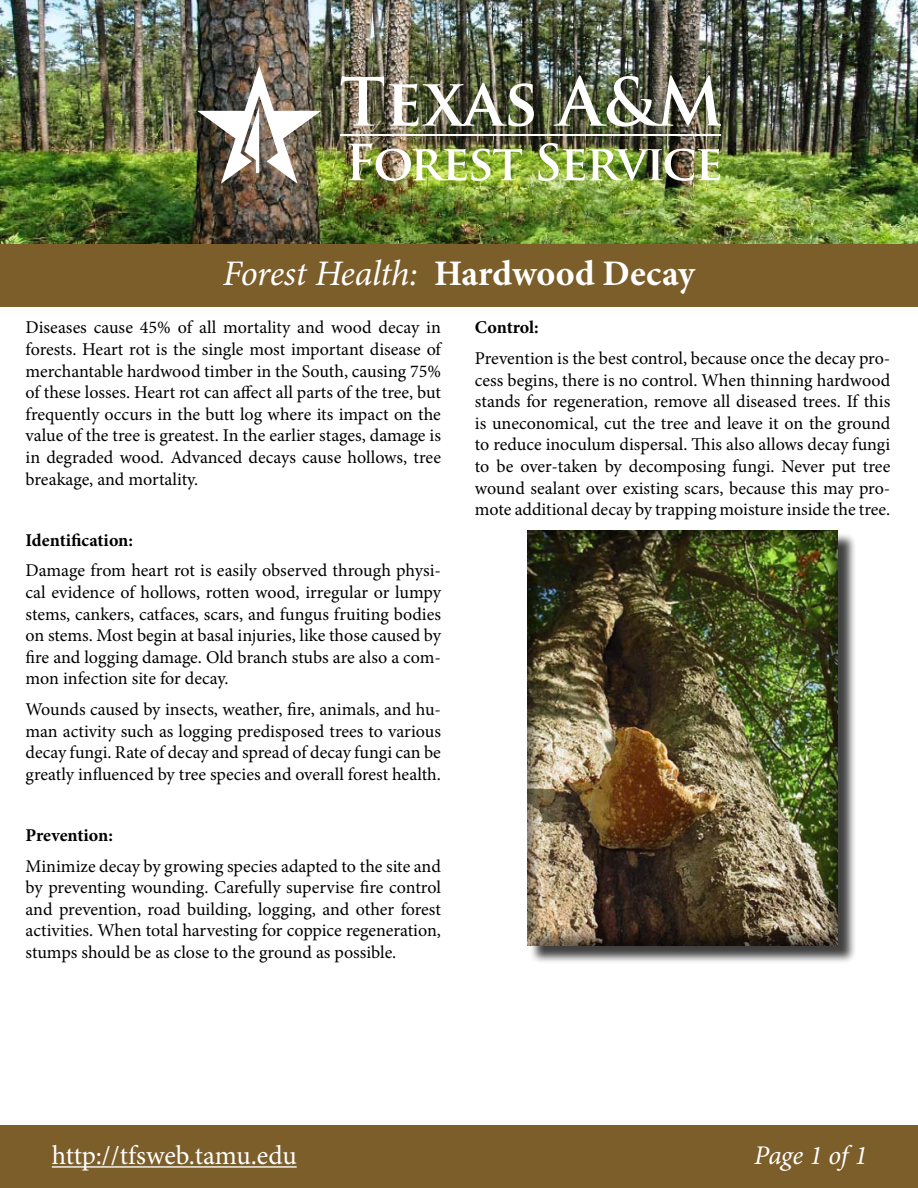
<style>
.page{position:relative;width:918px;height:1188px;background:#fff}
.page>*{position:absolute;margin:0;border:0;box-sizing:border-box;transform-origin:0 0}
.t1{font:italic 36px "Minion Pro";letter-spacing:-.01em;color:#fff}
.t2{font:27px "Minion Pro";letter-spacing:-.01em;color:#fff}
.t3{font:italic 27px "Minion Pro";letter-spacing:-.015em;color:#fff}
.t4{font:18px/21.6px "Minion Pro";color:#000;text-align:justify}
.t5{font:700 18px "Minion Pro";letter-spacing:-.005em;color:#000}
.s1{font-weight:700;font-style:normal}
</style>
<div class="page">
<img style="left:1px;top:0;width:917px;height:244px">
<div style="left:0;top:244px;width:918px;height:62px;background:#7c5e2a"></div>
<img style="left:197px;top:66px;width:124px;height:118px">
<img style="left:341px;top:76px;width:193px;height:50px">
<img style="left:553px;top:75px;width:168px;height:52px">
<img style="left:348px;top:143px;width:174px;height:38px">
<img style="left:538px;top:143px;width:182px;height:38px">
<hr style="left:340px;top:135px;width:381px;height:1px;background:#fff">
<div style="left:0;top:1126px;width:918px;height:62px;background:#7c5e2a"></div>
<hr style="left:52px;top:1166px;width:245px;height:2px;background:#fff">
<div style="left:530px;top:532px;width:327px;height:432px;background:#000;opacity:.75"></div>
<div style="left:513px;top:528px;width:338px;height:417px;background:#000;opacity:.5"></div>
<h1 class="t1" style="left:223px;top:249px;width:474px">Forest Health: <span class="s1">Hardwood Decay</span></h1>
<p class="t4" style="left:26px;top:317px;width:417px">Diseases cause 45% of all mortality and wood decay in forests. Heart rot is the single most important disease of merchantable hardwood timber in the South, causing 75% of these losses. Heart rot can affect all parts of the tree, but frequently occurs in the butt log where its impact on the value of the tree is greatest. In the earlier stages, damage is in degraded wood. Advanced decays cause hollows, tree breakage, and mortality.</p>
<p class="t5" style="left:26px;top:527px;width:109px">Identification:</p>
<p class="t4" style="left:26px;top:560px;width:417px">Damage from heart rot is easily observed through physi&shy;cal evidence of hollows, rotten wood, irregular or lumpy stems, cankers, catfaces, scars, and fungus fruiting bodies on stems. Most begin at basal injuries, like those caused by fire and logging damage. Old branch stubs are also a com&shy;mon infection site for decay.</p>
<p class="t4" style="left:26px;top:699px;width:417px">Wounds caused by insects, weather, fire, animals, and hu&shy;man activity such as logging predisposed trees to various decay fungi. Rate of decay and spread of decay fungi can be greatly influenced by tree species and overall forest health.</p>
<p class="t5" style="left:26px;top:823px;width:89px">Prevention:</p>
<p class="t4" style="left:26px;top:855px;width:417px">Minimize decay by growing species adapted to the site and by preventing wounding. Carefully supervise fire control and prevention, road building, logging, and other forest activities. When total harvesting for coppice regeneration, stumps should be as close to the ground as possible.</p>
<p class="t5" style="left:475px;top:315px;width:65px">Control:</p>
<p class="t4" style="left:475px;top:348px;width:417px">Prevention is the best control, because once the decay pro&shy;cess begins, there is no control. When thinning hardwood stands for regeneration, remove all diseased trees. If this is uneconomical, cut the tree and leave it on the ground to reduce inoculum dispersal. This also allows decay fungi to be over-taken by decomposing fungi. Never put tree wound sealant over existing scars, because this may pro&shy;mote additional decay by trapping moisture inside the tree.</p>
<h2 class="t2" style="left:52px;top:1138px;width:246px">http://tfsweb.tamu.edu</h2>
<h2 class="t3" style="left:754px;top:1137px;width:115px">Page 1 of 1</h2>
</div>
